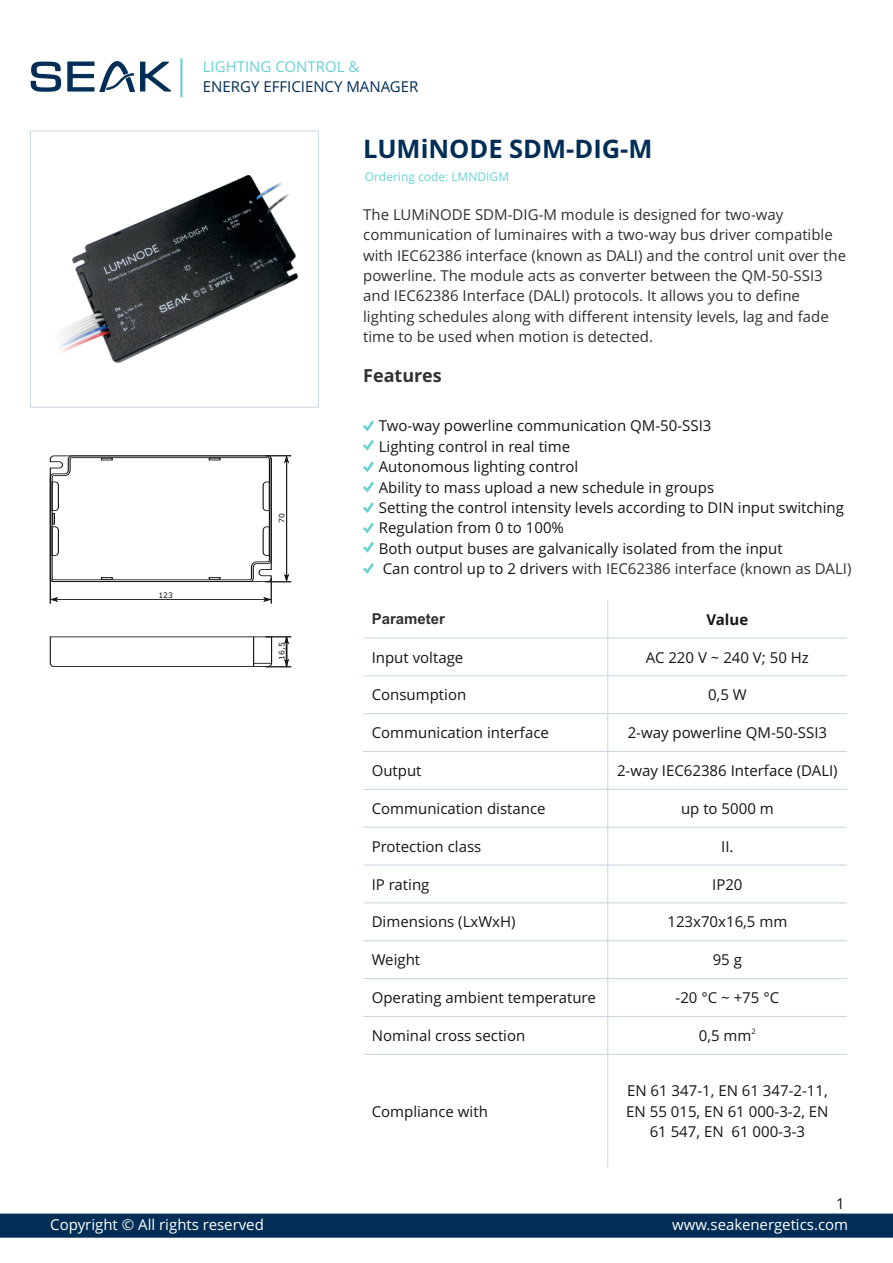
<style>
.page{position:relative;width:893px;height:1263px;background:#fff}
.page>*{position:absolute;margin:0;border:0;box-sizing:border-box;transform-origin:0 0}
.t1{font:700 25.5px "Open Sans";color:#002e56}
.t2{font:700 18px "Open Sans";color:#313130}
.t3{font:15px/20.4px "Open Sans";color:#151616;text-align:center}
.t4{font:15px/20.4px "Open Sans";color:#313130}
.t5{font:15px "Open Sans";color:#fff}
.t6{font:15px "Open Sans";color:#002e56}
.t7{font:15px "Open Sans";color:#6ad1d5}
.t8{font:700 15px "Arial";color:#313130}
.t9{font:700 15px "Open Sans";color:#151616}
.t10{font:12px "Open Sans";color:#6ad1d5}
.t11{font:7.65px "Verdana";color:#151616}
.t12{font:7.5px "Open Sans";color:#151616}
.s1{color:#313130}
</style>
<div class="page">
<svg style="left:31px;top:62px;width:30px;height:30px"></svg>
<svg style="left:67px;top:61px;width:104px;height:31px"></svg>
<hr style="left:180px;top:58px;width:2px;height:39px;background:#6ad1d5">
<hr style="left:607px;top:600px;width:1px;height:568px;background:#cad7e1">
<hr style="left:363px;top:1054px;width:484px;height:1px;background:#cad7e1">
<hr style="left:363px;top:1016px;width:484px;height:1px;background:#cad7e1">
<hr style="left:363px;top:978px;width:484px;height:1px;background:#cad7e1">
<hr style="left:363px;top:940px;width:484px;height:1px;background:#cad7e1">
<hr style="left:363px;top:902px;width:484px;height:1px;background:#cad7e1">
<hr style="left:363px;top:864px;width:484px;height:1px;background:#cad7e1">
<hr style="left:363px;top:827px;width:484px;height:1px;background:#cad7e1">
<hr style="left:363px;top:789px;width:484px;height:1px;background:#cad7e1">
<hr style="left:363px;top:751px;width:484px;height:1px;background:#cad7e1">
<hr style="left:363px;top:713px;width:484px;height:1px;background:#cad7e1">
<hr style="left:363px;top:675px;width:484px;height:1px;background:#cad7e1">
<hr style="left:363px;top:637px;width:484px;height:1px;background:#cad7e1">
<svg style="left:0;top:1213px;width:893px;height:25px;background:#09355c"></svg>
<div style="left:30px;top:131px;width:289px;height:277px;border:1px solid #cad7e1"></div>
<svg style="left:363px;top:420px;width:11px;height:11px"></svg>
<svg style="left:363px;top:461px;width:11px;height:11px"></svg>
<svg style="left:363px;top:502px;width:11px;height:11px"></svg>
<svg style="left:363px;top:482px;width:11px;height:10px"></svg>
<svg style="left:363px;top:523px;width:11px;height:10px"></svg>
<svg style="left:363px;top:440px;width:11px;height:11px"></svg>
<svg style="left:363px;top:542px;width:11px;height:11px"></svg>
<svg style="left:50px;top:455px;width:241px;height:149px"></svg>
<hr style="left:286px;top:460px;width:1px;height:117px;background:#151616">
<svg style="left:50px;top:636px;width:241px;height:31px"></svg>
<svg style="left:363px;top:563px;width:11px;height:11px"></svg>
<img style="left:59px;top:176px;width:238px;height:186px">
<p class="t7" style="left:203px;top:60px;width:158px">LIGHTING CONTROL &amp;</p>
<p class="t6" style="left:203px;top:80px;width:217px">ENERGY EFFICIENCY MANAGER</p>
<h1 class="t1" style="left:363px;top:138px;width:291px">LUMiNODE SDM-DIG-M</h1>
<p class="t10" style="left:365px;top:172px;width:146px">Ordering code: LMNDIGM</p>
<p class="t11" style="left:158px;top:592px;width:16px">123</p>
<p class="t11" style="left:279px;top:523px;width:11px;rotate:-90deg">70</p>
<p class="t11" style="left:279px;top:660px;width:19px;rotate:-90deg">16,5</p>
<p class="t4" style="left:363px;top:206px;width:484px">The LUMiNODE SDM-DIG-M module is designed for two-way communication of luminaires with a two-way bus driver compatible with IEC62386 interface (known as DALI) and the control unit over the powerline. The module acts as converter between the QM-50-SSI3 and IEC62386 Interface (DALI) protocols. It allows you to define lighting schedules along with different intensity levels, lag and fade time to be used when motion is detected.</p>
<p class="t2" style="left:363px;top:369px;width:80px">Features</p>
<p class="t3" style="left:379px;top:417px;width:474px;text-align:left">Two-way powerline communication QM-50-SSI3<br>Lighting control in real time<br>Autonomous lighting control<br>Ability to mass upload a new schedule in groups<br>Setting the control intensity levels according to DIN input switching Regulation from 0 to 100%<br>Both output buses are galvanically isolated from the input<br>Can control up to 2 drivers <span class="s1">with IEC62386 interface (known as DALI)</span></p>
<p class="t8" style="left:372px;top:613px;width:75px">Parameter</p>
<p class="t9" style="left:706px;top:613px;width:43px">Value</p>
<p class="t3" style="left:372px;top:648px;width:93px">Input voltage</p>
<p class="t3" style="left:646px;top:648px;width:165px">AC 220 V ~ 240 V; 50 Hz</p>
<p class="t3" style="left:372px;top:686px;width:96px">Consumption</p>
<p class="t3" style="left:708px;top:686px;width:40px">0,5 W</p>
<p class="t3" style="left:372px;top:724px;width:179px">Communication interface</p>
<p class="t3" style="left:628px;top:724px;width:201px">2-way powerline QM-50-SSI3</p>
<p class="t3" style="left:372px;top:762px;width:51px">Output</p>
<p class="t3" style="left:617px;top:762px;width:222px">2-way IEC62386 Interface (DALI)</p>
<p class="t3" style="left:372px;top:800px;width:175px">Communication distance</p>
<p class="t3" style="left:681px;top:800px;width:94px">up to 5000 m</p>
<p class="t3" style="left:372px;top:838px;width:111px">Protection class</p>
<p class="t3" style="left:721px;top:838px;width:14px">II.</p>
<p class="t3" style="left:372px;top:875px;width:59px">IP rating</p>
<p class="t3" style="left:712px;top:875px;width:32px">IP20</p>
<p class="t3" style="left:372px;top:913px;width:145px">Dimensions (LxWxH)</p>
<p class="t3" style="left:667px;top:913px;width:121px">123x70x16,5 mm</p>
<p class="t3" style="left:372px;top:951px;width:50px">Weight</p>
<p class="t3" style="left:713px;top:951px;width:31px">95 g</p>
<p class="t3" style="left:372px;top:989px;width:226px">Operating ambient temperature</p>
<p class="t3" style="left:675px;top:989px;width:105px">-20 °C ~ +75 °C</p>
<p class="t3" style="left:372px;top:1027px;width:155px">Nominal cross section</p>
<p class="t12" style="left:751px;top:1028px;width:6px">2</p>
<p class="t3" style="left:699px;top:1027px;width:54px">0,5 mm</p>
<p class="t3" style="left:372px;top:1103px;width:118px">Compliance with</p>
<p class="t3" style="left:626px;top:1082px;width:204px">EN 61 347-1, EN 61 347-2-11,<br>EN 55 015, EN 61 000-3-2, EN<br>61 547, EN 61 000-3-3</p>
<p class="t3" style="left:836px;top:1194px;width:10px">1</p>
<p class="t5" style="left:50px;top:1219px;width:215px">Copyright © All rights reserved</p>
<p class="t5" style="left:672px;top:1219px;width:178px">www.seakenergetics.com</p>
</div>
